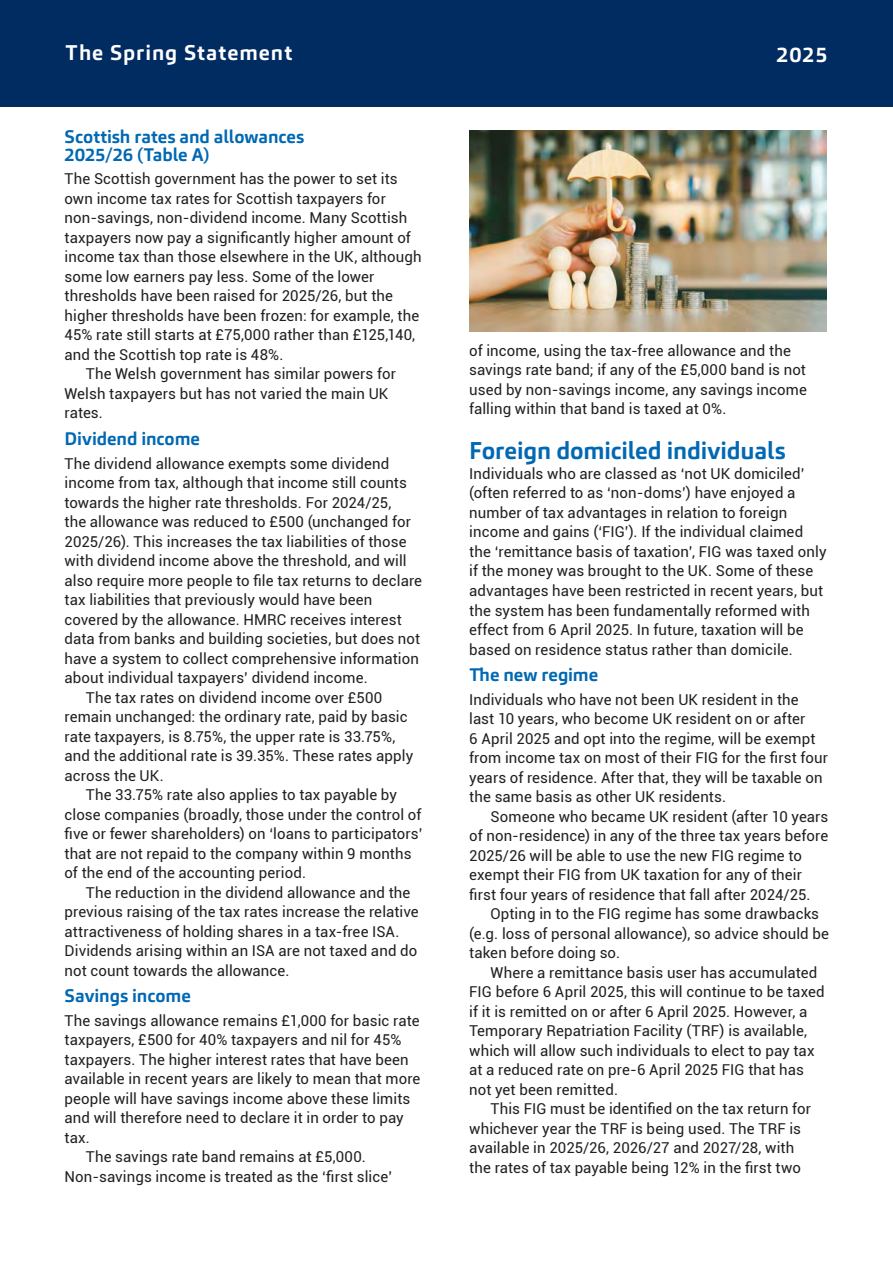
<style>
.page{position:relative;width:893px;height:1263px;background:#fff}
.page>*{position:absolute;margin:0;border:0;box-sizing:border-box;transform-origin:0 0}
.t1{font:700 24px "Carnac";letter-spacing:-.01em;color:#0168b3}
.t2{font:700 21px "Carnac";letter-spacing:.045em;color:#fff}
.t3{font:700 18px/18px "Carnac";letter-spacing:-.005em;color:#0168b3}
.t4{font:15px/19.5px "Roboto";letter-spacing:.005em;color:#231f20}
</style>
<div class="page">
<div style="left:0;top:0;width:893px;height:106px;background:#002c62"></div>
<img style="left:469px;top:131px;width:357px;height:201px">
<h2 class="t2" style="left:65px;top:39px;width:228px">The Spring Statement</h2>
<h2 class="t2" style="left:776px;top:41px;width:53px">2025</h2>
<p class="t3" style="left:65px;top:127px;width:241px">Scottish rates and allowances<br>2025/26 (Table A)</p>
<p class="t4" style="left:65px;top:169px;width:335px">The Scottish government has the power to set its</p>
<p class="t4" style="left:65px;top:188px;width:323px">own income tax rates for Scottish taxpayers for</p>
<p class="t4" style="left:65px;top:208px;width:344px">non-savings, non-dividend income. Many Scottish</p>
<p class="t4" style="left:65px;top:227px;width:348px">taxpayers now pay a significantly higher amount of</p>
<p class="t4" style="left:65px;top:247px;width:359px">income tax than those elsewhere in the UK, although</p>
<p class="t4" style="left:65px;top:266px;width:312px">some low earners pay less. Some of the lower</p>
<p class="t4" style="left:65px;top:286px;width:330px">thresholds have been raised for 2025/26, but the</p>
<p class="t4" style="left:65px;top:305px;width:356px">higher thresholds have been frozen: for example, the</p>
<p class="t4" style="left:65px;top:325px;width:352px">45% rate still starts at £75,000 rather than £125,140,</p>
<p class="t4" style="left:65px;top:344px;width:220px">and the Scottish top rate is 48%.</p>
<p class="t4" style="left:86px;top:364px;width:312px">The Welsh government has similar powers for</p>
<p class="t4" style="left:65px;top:383px;width:325px">Welsh taxpayers but has not varied the main UK</p>
<p class="t4" style="left:65px;top:403px;width:40px">rates.</p>
<p class="t3" style="left:65px;top:430px;width:137px">Dividend income</p>
<p class="t4" style="left:65px;top:453px;width:326px">The dividend allowance exempts some dividend</p>
<p class="t4" style="left:65px;top:472px;width:344px">income from tax, although that income still counts</p>
<p class="t4" style="left:65px;top:492px;width:328px">towards the higher rate thresholds. For 2024/25,</p>
<p class="t4" style="left:65px;top:511px;width:348px">the allowance was reduced to £500 (unchanged for</p>
<p class="t4" style="left:65px;top:531px;width:343px">2025/26). This increases the tax liabilities of those</p>
<p class="t4" style="left:65px;top:550px;width:344px">with dividend income above the threshold, and will</p>
<p class="t4" style="left:65px;top:570px;width:359px">also require more people to file tax returns to declare</p>
<p class="t4" style="left:65px;top:589px;width:309px">tax liabilities that previously would have been</p>
<p class="t4" style="left:65px;top:609px;width:339px">covered by the allowance. HMRC receives interest</p>
<p class="t4" style="left:65px;top:628px;width:357px">data from banks and building societies, but does not</p>
<p class="t4" style="left:65px;top:648px;width:356px">have a system to collect comprehensive information</p>
<p class="t4" style="left:65px;top:667px;width:305px">about individual taxpayers’ dividend income.</p>
<p class="t4" style="left:86px;top:687px;width:298px">The tax rates on dividend income over £500</p>
<p class="t4" style="left:65px;top:706px;width:345px">remain unchanged: the ordinary rate, paid by basic</p>
<p class="t4" style="left:65px;top:726px;width:332px">rate taxpayers, is 8.75%, the upper rate is 33.75%,</p>
<p class="t4" style="left:65px;top:745px;width:350px">and the additional rate is 39.35%. These rates apply</p>
<p class="t4" style="left:65px;top:765px;width:101px">across the UK.</p>
<p class="t4" style="left:86px;top:784px;width:313px">The 33.75% rate also applies to tax payable by</p>
<p class="t4" style="left:65px;top:804px;width:358px">close companies (broadly, those under the control of</p>
<p class="t4" style="left:65px;top:823px;width:359px">five or fewer shareholders) on ‘loans to participators’</p>
<p class="t4" style="left:65px;top:843px;width:348px">that are not repaid to the company within 9 months</p>
<p class="t4" style="left:65px;top:862px;width:243px">of the end of the accounting period.</p>
<p class="t4" style="left:86px;top:882px;width:326px">The reduction in the dividend allowance and the</p>
<p class="t4" style="left:65px;top:901px;width:356px">previous raising of the tax rates increase the relative</p>
<p class="t4" style="left:65px;top:921px;width:336px">attractiveness of holding shares in a tax-free ISA.</p>
<p class="t4" style="left:65px;top:940px;width:354px">Dividends arising within an ISA are not taxed and do</p>
<p class="t4" style="left:65px;top:960px;width:227px">not count towards the allowance.</p>
<p class="t3" style="left:65px;top:987px;width:128px">Savings income</p>
<p class="t4" style="left:65px;top:1010px;width:356px">The savings allowance remains £1,000 for basic rate</p>
<p class="t4" style="left:65px;top:1030px;width:338px">taxpayers, £500 for 40% taxpayers and nil for 45%</p>
<p class="t4" style="left:65px;top:1049px;width:346px">taxpayers. The higher interest rates that have been</p>
<p class="t4" style="left:65px;top:1069px;width:357px">available in recent years are likely to mean that more</p>
<p class="t4" style="left:65px;top:1088px;width:347px">people will have savings income above these limits</p>
<p class="t4" style="left:65px;top:1108px;width:341px">and will therefore need to declare it in order to pay</p>
<p class="t4" style="left:65px;top:1127px;width:27px">tax.</p>
<p class="t4" style="left:86px;top:1147px;width:281px">The savings rate band remains at £5,000.</p>
<p class="t4" style="left:65px;top:1166px;width:329px">Non-savings income is treated as the ‘first slice’</p>
<p class="t4" style="left:469px;top:340px;width:339px">of income, using the tax-free allowance and the savings rate band; if any of the £5,000 band is not used by non-savings income, any savings income falling within that band is taxed at 0%.</p>
<h1 class="t1" style="left:469px;top:436px;width:318px">Foreign domiciled individuals</h1>
<p class="t4" style="left:469px;top:463px;width:359px">Individuals who are classed as ‘not UK domiciled’ (often referred to as ‘non-doms’) have enjoyed a number of tax advantages in relation to foreign income and gains (‘FIG’). If the individual claimed the ‘remittance basis of taxation’, FIG was taxed only if the money was brought to the UK. Some of these advantages have been restricted in recent years, but the system has been fundamentally reformed with effect from 6 April 2025. In future, taxation will be based on residence status rather than domicile.</p>
<p class="t3" style="left:469px;top:666px;width:131px">The new regime</p>
<p class="t4" style="left:469px;top:689px;width:360px">Individuals who have not been UK resident in the<br>last 10 years, who become UK resident on or after<br>6 April 2025 and opt into the regime, will be exempt from income tax on most of their FIG for the first four years of residence. After that, they will be taxable on the same basis as other UK residents.</p>
<p class="t4" style="left:469px;top:806px;width:361px;text-indent:21px">Someone who became UK resident (after 10 years of non-residence) in any of the three tax years before 2025/26 will be able to use the new FIG regime to exempt their FIG from UK taxation for any of their first four years of residence that fall after 2024/25.</p>
<p class="t4" style="left:469px;top:904px;width:361px;text-indent:21px">Opting in to the FIG regime has some drawbacks (e.g. loss of personal allowance), so advice should be taken before doing so.</p>
<p class="t4" style="left:469px;top:962px;width:357px;text-indent:21px">Where a remittance basis user has accumulated FIG before 6 April 2025, this will continue to be taxed if it is remitted on or after 6 April 2025. However, a Temporary Repatriation Facility (TRF) is available, which will allow such individuals to elect to pay tax at a reduced rate on pre-6 April 2025 FIG that has not yet been remitted.</p>
<p class="t4" style="left:469px;top:1099px;width:343px;text-indent:21px">This FIG must be identified on the tax return for whichever year the TRF is being used. The TRF is available in 2025/26, 2026/27 and 2027/28, with the rates of tax payable being 12% in the first two</p>
</div>
